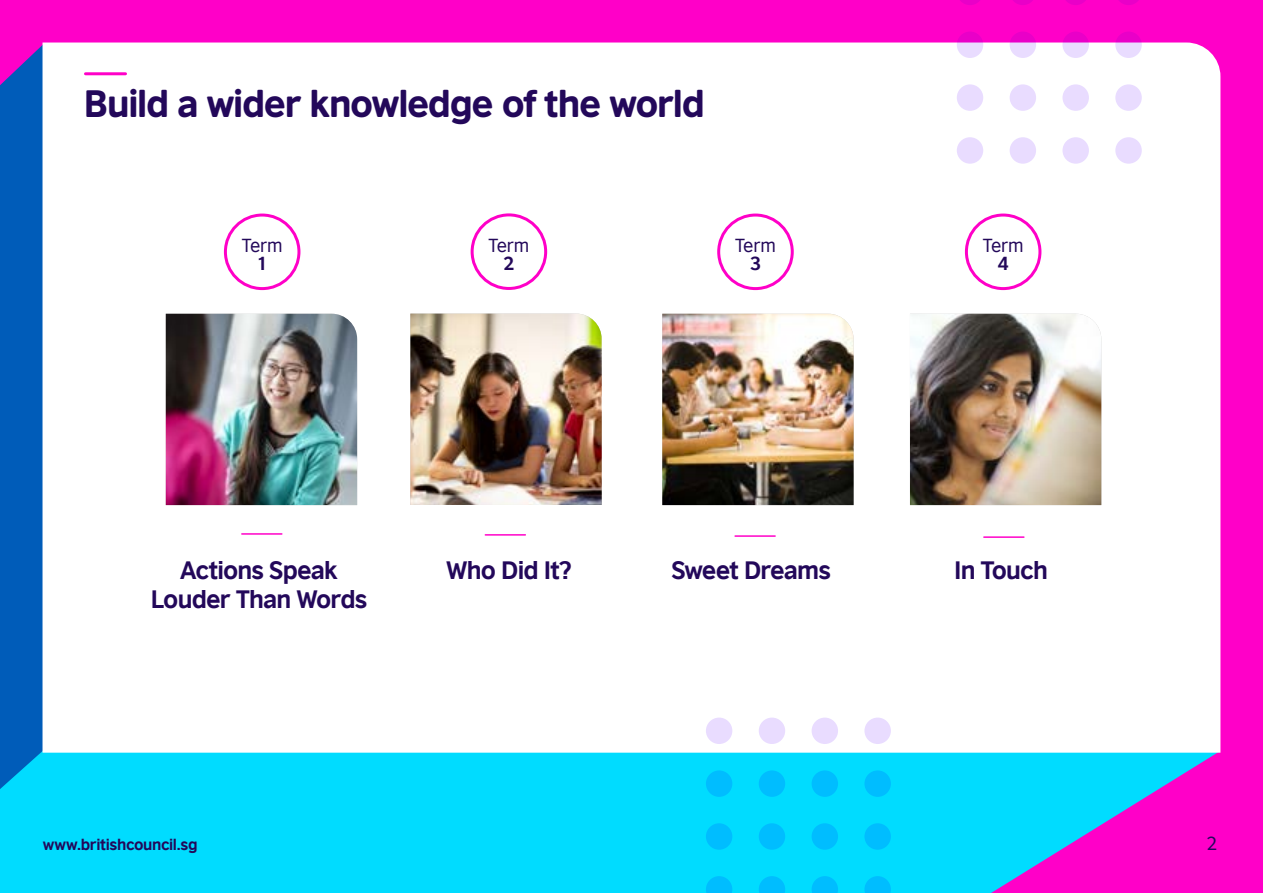
<style>
.page{position:relative;width:1263px;height:893px;background:#ff00c8}
.page>*{position:absolute;margin:0;border:0;box-sizing:border-box;transform-origin:0 0}
.t1{font:36px "British Council Sans Headline";letter-spacing:-.035em;color:#23085a}
.t2{font:700 24px/28.8px "British Council Sans";letter-spacing:-.035em;color:#23085a;text-align:center}
.t3{font:18px "British Council Sans";letter-spacing:-.015em;color:#23085a}
.t4{font:700 18px "British Council Sans";color:#23085a}
.t5{font:700 15px "British Council Sans";letter-spacing:-.025em;color:#23085a}
</style>
<div class="page">
<svg style="left:58px;top:753px;width:1159px;height:140px;background:#19c5f9"></svg>
<svg style="left:0;top:44px;width:58px;height:849px;background:#0873c7"></svg>
<div style="left:43px;top:43px;width:1177px;height:710px;background:#fff"></div>
<div style="left:1115px;top:137px;width:27px;height:27px;background:#e9dcff;border-radius:50%"></div>
<div style="left:1062px;top:137px;width:27px;height:27px;background:#e9dcff;border-radius:50%"></div>
<div style="left:1010px;top:137px;width:26px;height:27px;background:#e9dcff;border-radius:50%"></div>
<div style="left:957px;top:137px;width:26px;height:27px;background:#e9dcff;border-radius:50%"></div>
<div style="left:1115px;top:84px;width:27px;height:27px;background:#e9dcff;border-radius:50%"></div>
<div style="left:1062px;top:84px;width:27px;height:27px;background:#e9dcff;border-radius:50%"></div>
<div style="left:1010px;top:84px;width:26px;height:27px;background:#e9dcff;border-radius:50%"></div>
<div style="left:957px;top:84px;width:26px;height:27px;background:#e9dcff;border-radius:50%"></div>
<svg style="left:1115px;top:32px;width:27px;height:26px"></svg>
<svg style="left:1062px;top:32px;width:27px;height:26px"></svg>
<svg style="left:1010px;top:32px;width:26px;height:26px"></svg>
<svg style="left:957px;top:32px;width:26px;height:26px"></svg>
<svg style="left:1119px;top:0;width:20px;height:5px"></svg>
<svg style="left:1066px;top:0;width:20px;height:5px"></svg>
<svg style="left:1013px;top:0;width:20px;height:5px"></svg>
<svg style="left:960px;top:0;width:20px;height:5px"></svg>
<hr style="left:85px;top:72px;width:41px;height:3px;background:#ff00c8">
<svg style="left:864px;top:876px;width:27px;height:17px"></svg>
<svg style="left:812px;top:876px;width:26px;height:17px"></svg>
<svg style="left:759px;top:876px;width:26px;height:17px"></svg>
<svg style="left:706px;top:876px;width:26px;height:17px"></svg>
<div style="left:864px;top:823px;width:27px;height:27px;background:#00bdff;border-radius:50%"></div>
<div style="left:812px;top:823px;width:26px;height:27px;background:#00bdff;border-radius:50%"></div>
<div style="left:759px;top:823px;width:26px;height:27px;background:#00bdff;border-radius:50%"></div>
<div style="left:706px;top:823px;width:26px;height:27px;background:#00bdff;border-radius:50%"></div>
<div style="left:864px;top:770px;width:27px;height:27px;background:#00bdff;border-radius:50%"></div>
<div style="left:812px;top:770px;width:26px;height:27px;background:#00bdff;border-radius:50%"></div>
<div style="left:759px;top:770px;width:26px;height:27px;background:#00bdff;border-radius:50%"></div>
<div style="left:706px;top:770px;width:26px;height:27px;background:#00bdff;border-radius:50%"></div>
<div style="left:864px;top:718px;width:27px;height:26px;background:#e9dcff;border-radius:50%"></div>
<div style="left:812px;top:718px;width:26px;height:26px;background:#e9dcff;border-radius:50%"></div>
<div style="left:759px;top:718px;width:26px;height:26px;background:#e9dcff;border-radius:50%"></div>
<div style="left:706px;top:718px;width:26px;height:26px;background:#e9dcff;border-radius:50%"></div>
<div style="left:471px;top:213px;width:76px;height:77px;border:3px solid #ff00c8;border-radius:50%"></div>
<hr style="left:485px;top:534px;width:40px;height:2px;background:#ff00c8">
<img style="left:410px;top:314px;width:192px;height:191px">
<div style="left:717px;top:214px;width:77px;height:76px;border:3px solid #ff00c8;border-radius:50%"></div>
<hr style="left:735px;top:535px;width:40px;height:2px;background:#ff00c8">
<img style="left:662px;top:314px;width:192px;height:191px">
<div style="left:224px;top:214px;width:76px;height:76px;border:3px solid #ff00c8;border-radius:50%"></div>
<hr style="left:242px;top:533px;width:40px;height:2px;background:#ff00c8">
<img style="left:166px;top:314px;width:191px;height:191px">
<div style="left:965px;top:214px;width:76px;height:76px;border:3px solid #ff00c8;border-radius:50%"></div>
<hr style="left:984px;top:536px;width:40px;height:2px;background:#ff00c8">
<img style="left:910px;top:314px;width:191px;height:191px">
<h1 class="t1" style="left:84px;top:76px;width:622px">Build a wider knowledge of the world</h1>
<p class="t3" style="left:242px;top:231px;width:42px">Term</p>
<p class="t4" style="left:256px;top:248px;width:13px">1</p>
<p class="t3" style="left:488px;top:231px;width:42px">Term</p>
<p class="t4" style="left:503px;top:247px;width:13px">2</p>
<p class="t3" style="left:735px;top:231px;width:42px">Term</p>
<p class="t4" style="left:750px;top:248px;width:13px">3</p>
<p class="t3" style="left:983px;top:231px;width:42px">Term</p>
<p class="t4" style="left:997px;top:248px;width:13px">4</p>
<p class="t2" style="left:151px;top:553px;width:218px">Actions Speak<br>Louder Than Words</p>
<p class="t2" style="left:446px;top:553px;width:127px">Who Did It?</p>
<p class="t2" style="left:671px;top:553px;width:161px">Sweet Dreams</p>
<p class="t2" style="left:954px;top:553px;width:95px">In Touch</p>
<p class="t5" style="left:43px;top:831px;width:156px">www.britishcouncil.sg</p>
<p class="t3" style="left:1206px;top:829px;width:13px">2</p>
</div>
